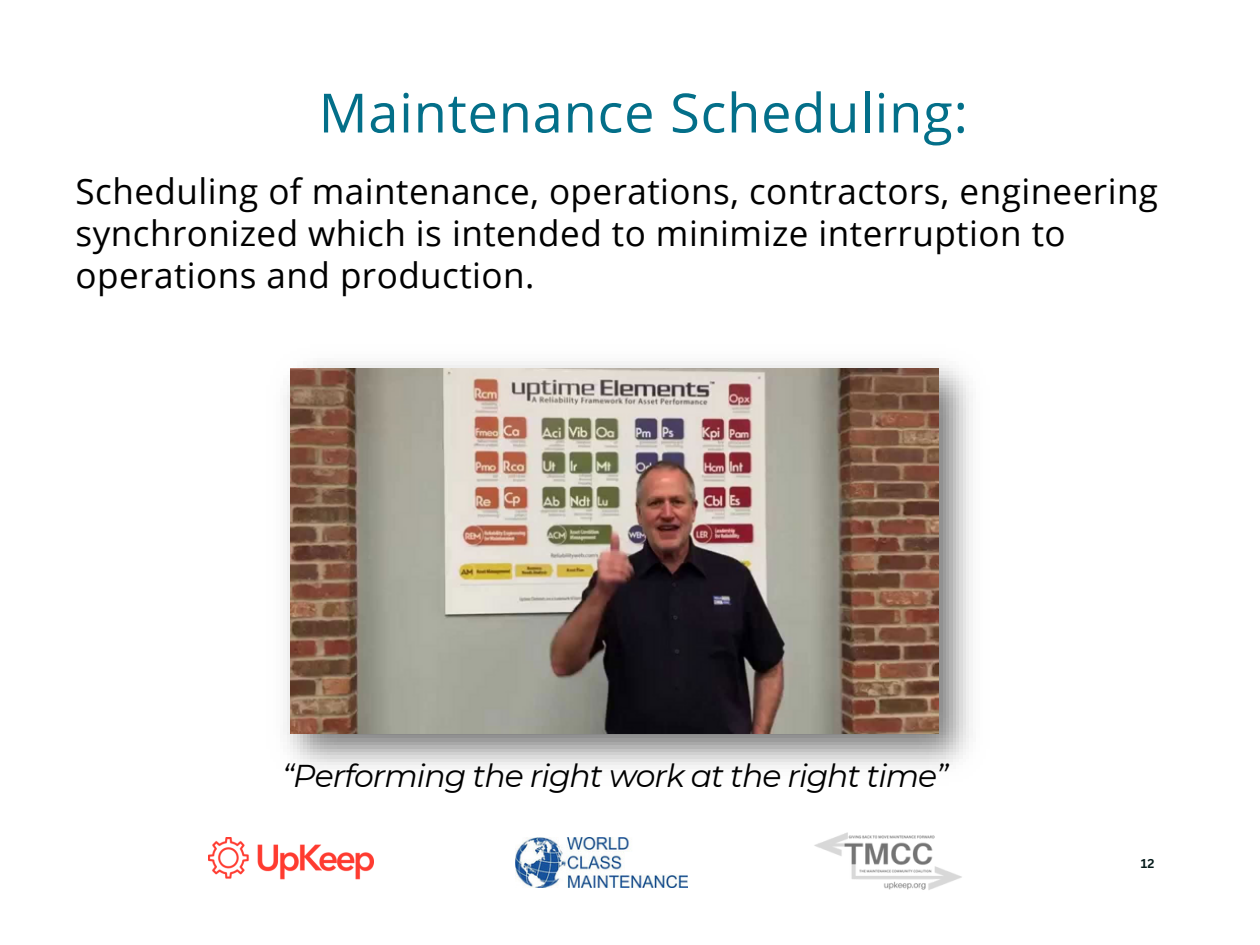
<style>
.page{position:relative;width:1260px;height:945px;background:#fff}
.page>*{position:absolute;margin:0;border:0;box-sizing:border-box;transform-origin:0 0}
.t1{font:54.25px "Open Sans";letter-spacing:.015em;color:#036f89}
.t2{font:35px/42px "Open Sans";letter-spacing:.015em;color:#000}
.t3{font:italic 31.5px "Montserrat";letter-spacing:-.03em;color:#000}
.t4{font:700 12.42px "Canva Sans";color:#051b1b}
</style>
<div class="page">
<img style="left:283px;top:361px;width:690px;height:408px">
<img style="left:290px;top:369px;width:648px;height:365px">
<img style="left:209px;top:838px;width:165px;height:42px">
<img style="left:515px;top:837px;width:172px;height:50px">
<img style="left:814px;top:832px;width:148px;height:58px">
<h1 class="t1" style="left:319px;top:75px;width:651px">Maintenance Scheduling:</h1>
<p class="t2" style="left:76px;top:170px;width:1084px">Scheduling of maintenance, operations, contractors, engineering synchronized which is intended to minimize interruption to operations and production.</p>
<p class="t3" style="left:282px;top:757px;width:668px">“Performing the right work at the right time”</p>
<p class="t4" style="left:1141px;top:855px;width:15px">12</p>
</div>
